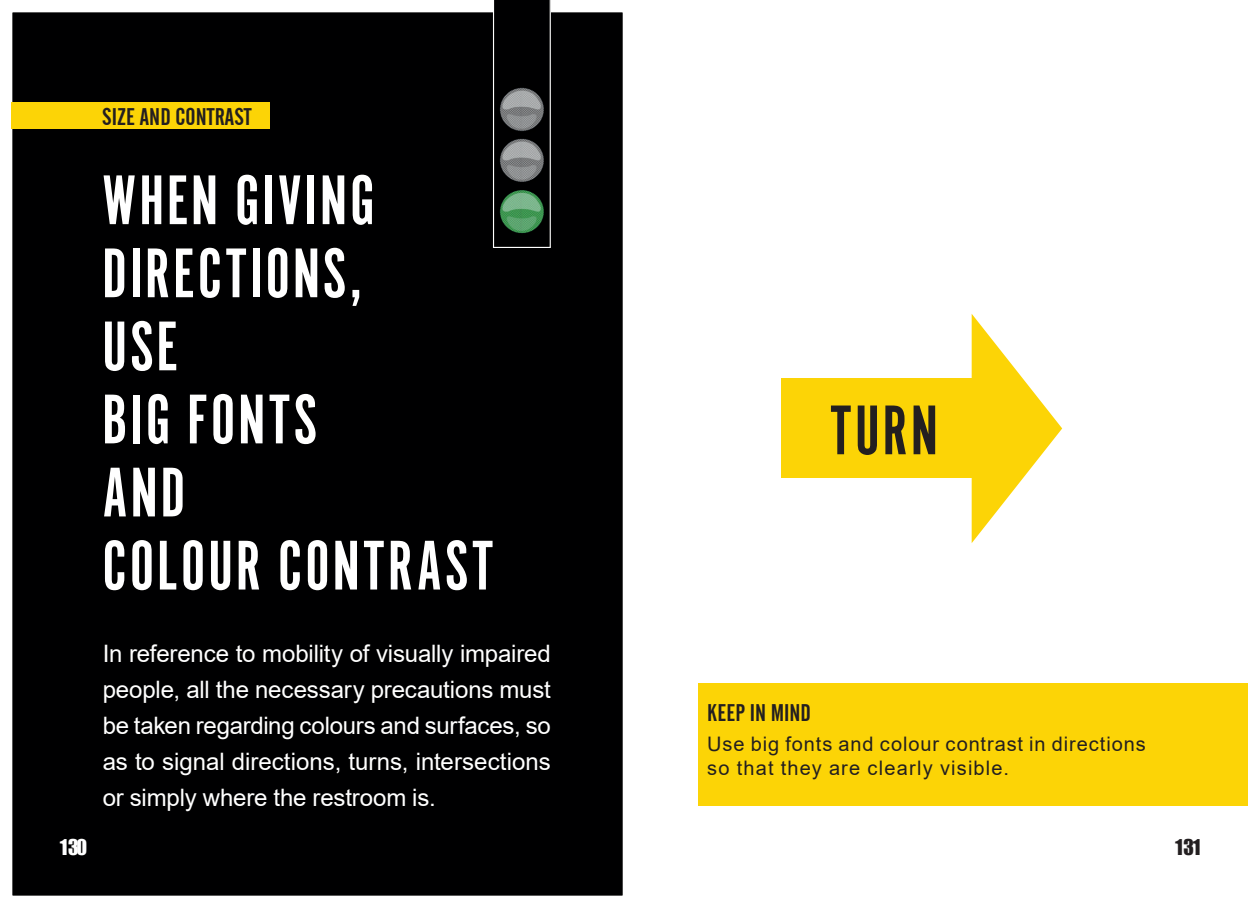
<style>
.page{position:relative;width:1248px;height:908px;background:#fff}
.page>*{position:absolute;margin:0;border:0;box-sizing:border-box;transform-origin:0 0}
.t1{font:73px/73px "Alternate Got No 1 D";letter-spacing:.035em;color:#fff}
.t2{font:73px "Alternate Got No 1 D";color:#231f20}
.t3{font:24px/36px "Arial";letter-spacing:-.005em;color:#fff;text-align:justify}
.t4{font:24px "Alternate Gothic No 2 BT";letter-spacing:.005em;color:#231f20}
.t5{font:20px/24px "Arial";letter-spacing:.05em;color:#231f20}
.t6{font:20px "Impact";color:#fff}
.t7{font:20px "Impact";color:#231f20}
</style>
<div class="page">
<div style="left:698px;top:683px;width:549px;height:122px;background:#fcd406"></div>
<div style="left:10px;top:10px;width:614px;height:887px;background:#000001;border:2px solid #fff"></div>
<div style="left:11px;top:102px;width:259px;height:27px;background:#fcd406"></div>
<div style="left:781px;top:378px;width:222px;height:100px;background:#fcd406"></div>
<svg style="left:971px;top:314px;width:91px;height:229px"></svg>
<svg style="left:493px;top:0;width:57px;height:248px"></svg>
<p class="t4" style="left:102px;top:103px;width:151px">SIZE AND CONTRAST</p>
<h1 class="t1" style="left:102px;top:165px;width:392px">WHEN GIVING<br>DIRECTIONS,<br>USE<br>BIG FONTS<br>AND<br>COLOUR CONTRAST</h1>
<p class="t3" style="left:103px;top:634px;width:449px">In reference to mobility of visually impaired people, all the necessary precautions must be taken regarding colours and surfaces, so as to signal directions, turns, intersections or simply where the restroom is.</p>
<h1 class="t2" style="left:830px;top:391px;width:109px">TURN</h1>
<p class="t4" style="left:707px;top:698px;width:105px">KEEP IN MIND</p>
<p class="t5" style="left:707px;top:731px;width:440px">Use big fonts and colour contrast in directions so that they are clearly visible.</p>
<p class="t6" style="left:59px;top:830px;width:30px">130</p>
<p class="t7" style="left:1174px;top:830px;width:30px">131</p>
</div>
